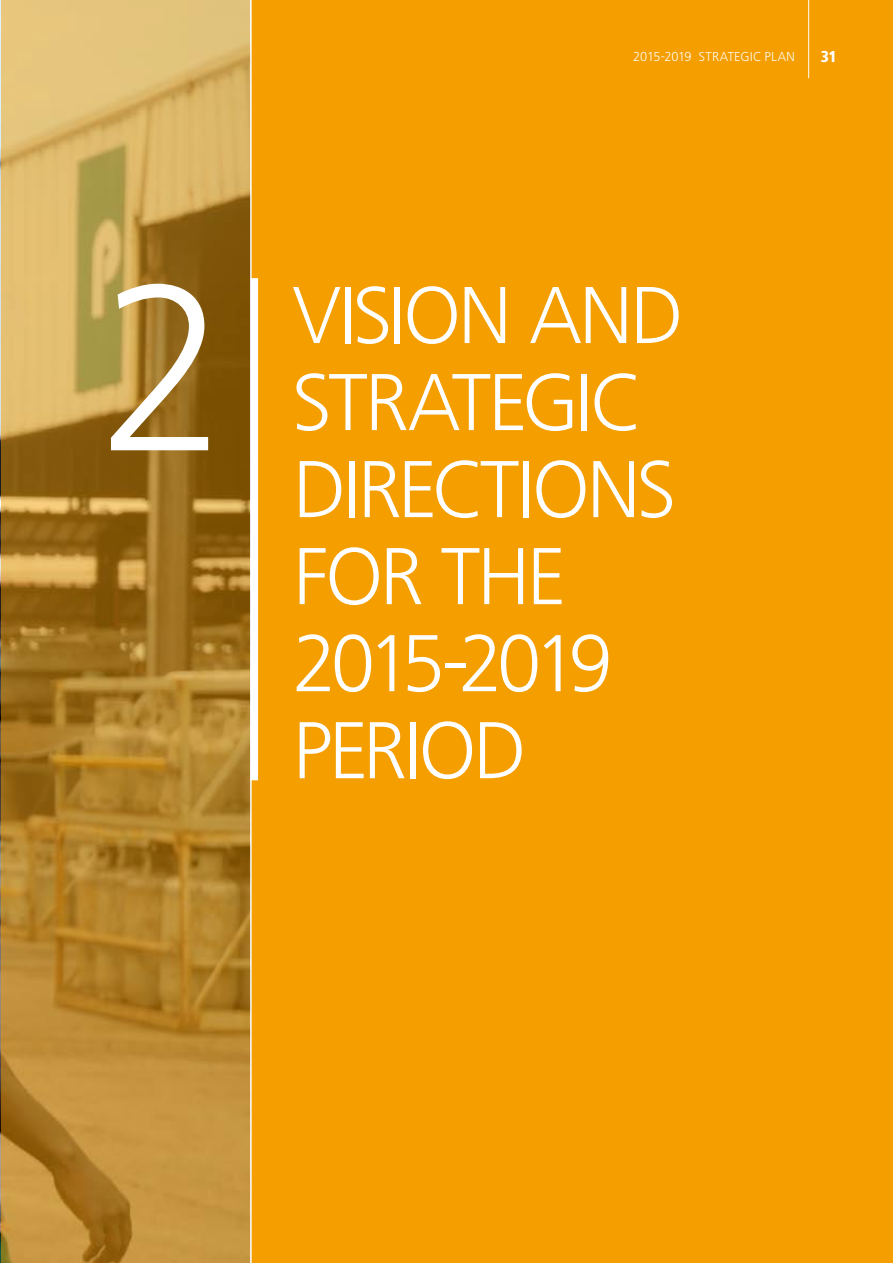
<style>
.page{position:relative;width:893px;height:1263px;background:#fff}
.page>*{position:absolute;margin:0;border:0;box-sizing:border-box;transform-origin:0 0}
.t1{font:300 246px "Frutiger Next LT";color:#fff}
.t2{font:300 84px/87px "Frutiger Next LT";letter-spacing:-.05em;color:#fff}
.t3{font:800 condensed 16.5px "Frutiger Next LT";color:#fff}
.t4{font:300 13.5px "Frutiger Next LT";letter-spacing:.01em;color:#fff}
</style>
<div class="page">
<div style="left:251px;top:0;width:642px;height:1263px;background:#f49e00"></div>
<svg style="left:1px;top:0;width:249px;height:1263px;background:#b58a39"></svg>
<hr style="left:808px;top:0;width:1px;height:78px;background:#fff">
<hr style="left:250px;top:0;width:2px;height:1263px;background:#fff">
<div style="left:251px;top:278px;width:7px;height:502px;background:#fff"></div>
<p class="t4" style="left:633px;top:49px;width:163px">2015-2019 STRATEGIC PLAN</p>
<p class="t3" style="left:821px;top:47px;width:18px">31</p>
<h1 class="t1" style="left:98px;top:233px;width:132px">2</h1>
<p class="t2" style="left:292px;top:272px;width:392px">VISION AN D<br>STRATEGIC<br>DIRECTIONS<br>FO R THE<br>2015-2019<br>PERIOD</p>
</div>
